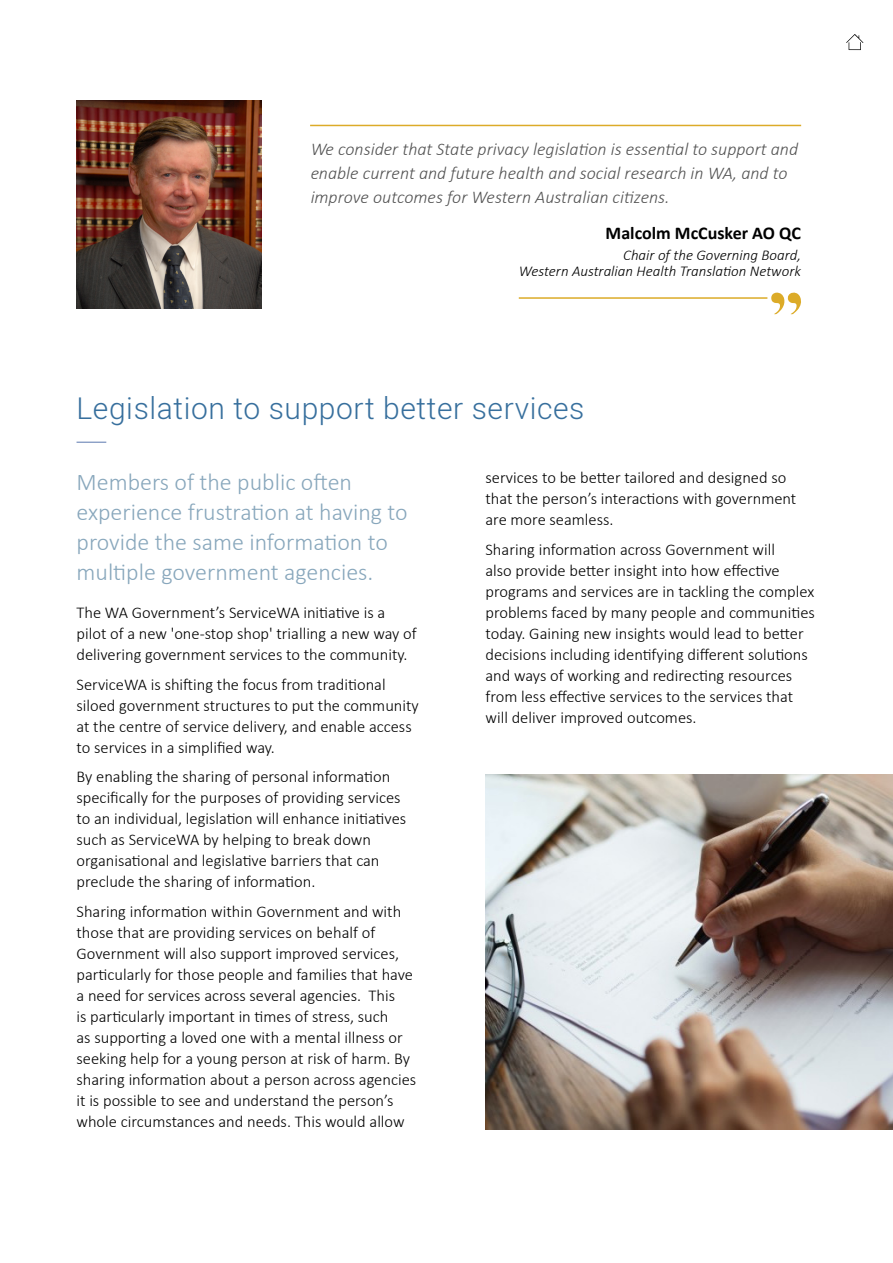
<style>
.page{position:relative;width:893px;height:1263px;background:#fff}
.page>*{position:absolute;margin:0;border:0;box-sizing:border-box;transform-origin:0 0}
.t1{font:300 30px "Heebo";letter-spacing:.02em;color:#376f9d}
.t2{font:300 24px/30px "Calibri";color:#88a7bc}
.t3{font:italic 300 18px/24px "Calibri";color:#000}
.t4{font:700 18px "Calibri";color:#000}
.t5{font:300 16.5px/21px "Calibri";color:#000}
.t6{font:italic 300 15px/16.5px "Calibri";color:#000;text-align:right}
</style>
<div class="page">
<svg style="left:846px;top:34px;width:17px;height:16px"></svg>
<svg style="left:77px;top:442px;width:29px;height:1px"></svg>
<img style="left:77px;top:101px;width:185px;height:207px">
<svg style="left:771px;top:292px;width:30px;height:22px"></svg>
<hr style="left:519px;top:297px;width:248px;height:2px;background:#dcab28">
<hr style="left:310px;top:125px;width:491px;height:1px;background:#dcab28">
<img style="left:485px;top:775px;width:408px;height:354px">
<p class="t3" style="left:310px;top:137px;width:489px">We consider that State privacy legislation is essential to support and enable current and future health and social research in WA, and to improve outcomes for Western Australian citizens.</p>
<p class="t4" style="left:606px;top:220px;width:197px">Malcolm McCusker AO QC</p>
<p class="t6" style="left:519px;top:246px;width:284px">Chair of the Governing Board,<br>Western Australian Health Translation Network</p>
<h1 class="t1" style="left:77px;top:387px;width:509px">Legislation to support better services</h1>
<h2 class="t2" style="left:77px;top:467px;width:333px">Members of the public often experience frustration at having to provide the same information to multiple government agencies.</h2>
<p class="t5" style="left:77px;top:602px;width:342px">The WA Government’s ServiceWA initiative is a pilot of a new 'one-stop shop' trialling a new way of delivering government services to the community.</p>
<p class="t5" style="left:77px;top:674px;width:344px">ServiceWA is shifting the focus from traditional siloed government structures to put the community at the centre of service delivery, and enable access to services in a simplified way.</p>
<p class="t5" style="left:77px;top:766px;width:331px">By enabling the sharing of personal information specifically for the purposes of providing services to an individual, legislation will enhance initiatives such as ServiceWA by helping to break down organisational and legislative barriers that can preclude the sharing of information.</p>
<p class="t5" style="left:77px;top:901px;width:341px">Sharing information within Government and with those that are providing services on behalf of Government will also support improved services, particularly for those people and families that have a need for services across several agencies. This<br>is particularly important in times of stress, such<br>as supporting a loved one with a mental illness or seeking help for a young person at risk of harm. By sharing information about a person across agencies it is possible to see and understand the person’s whole circumstances and needs. This would allow</p>
<p class="t5" style="left:485px;top:467px;width:312px">services to be better tailored and designed so that the person’s interactions with government are more seamless.</p>
<p class="t5" style="left:485px;top:539px;width:331px">Sharing information across Government will<br>also provide better insight into how effective programs and services are in tackling the complex problems faced by many people and communities today. Gaining new insights would lead to better decisions including identifying different solutions and ways of working and redirecting resources from less effective services to the services that will deliver improved outcomes.</p>
</div>
